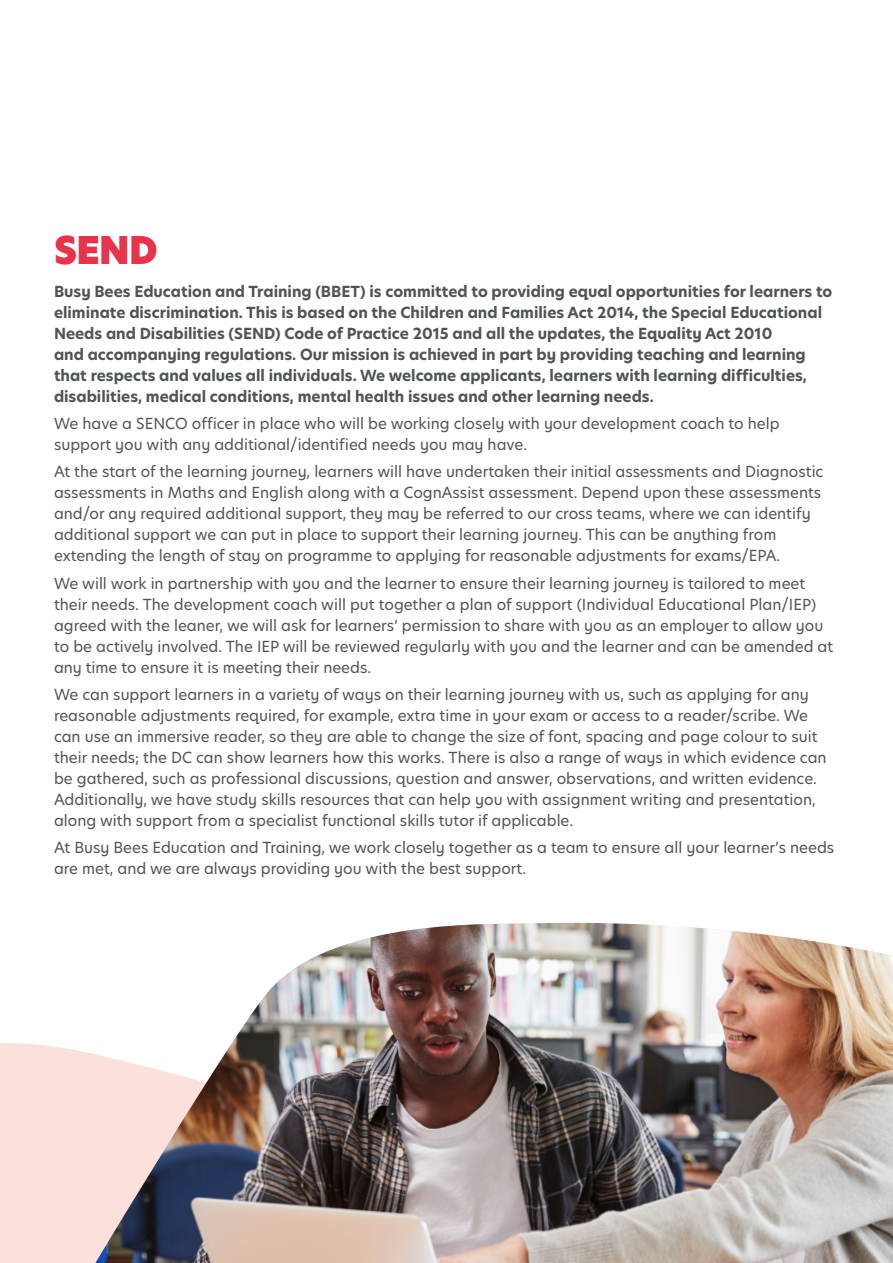
<style>
.page{position:relative;width:893px;height:1263px;background:#fff}
.page>*{position:absolute;margin:0;border:0;box-sizing:border-box;transform-origin:0 0}
.t1{font:37.5px "Hero Junior Super";color:#e7344a}
.t2{font:15px/21px "Hero Junior";color:#4f5456}
.t3{font:700 15px/21px "Hero Junior";color:#4f5456}
</style>
<div class="page">
<div style="left:0;top:1043px;width:79px;height:220px;background:#fce0db"></div>
<div style="left:79px;top:1051px;width:16px;height:212px;background:#fce0db"></div>
<img style="left:95px;top:922px;width:798px;height:341px">
<h1 class="t1" style="left:54px;top:224px;width:105px">SEND</h1>
<p class="t3" style="left:54px;top:281px;width:780px">Busy Bees Education and Training (BBET) is committed to providing equal opportunities for learners to eliminate discrimination. This is based on the Children and Families Act 2014, the Special Educational Needs and Disabilities (SEND) Code of Practice 2015 and all the updates, the Equality Act 2010<br>and accompanying regulations. Our mission is achieved in part by providing teaching and learning that respects and values all individuals. We welcome applicants, learners with learning difficulties, disabilities, medical conditions, mental health issues and other learning needs.</p>
<p class="t2" style="left:54px;top:413px;width:727px">We have a SENCO officer in place who will be working closely with your development coach to help support you with any additional/identified needs you may have.</p>
<p class="t2" style="left:54px;top:461px;width:771px">At the start of the learning journey, learners will have undertaken their initial assessments and Diagnostic assessments in Maths and English along with a CognAssist assessment. Depend upon these assessments and/or any required additional support, they may be referred to our cross teams, where we can identify additional support we can put in place to support their learning journey. This can be anything from extending the length of stay on programme to applying for reasonable adjustments for exams/EPA.</p>
<p class="t2" style="left:54px;top:572px;width:781px">We will work in partnership with you and the learner to ensure their learning journey is tailored to meet their needs. The development coach will put together a plan of support (Individual Educational Plan/IEP) agreed with the leaner, we will ask for learners’ permission to share with you as an employer to allow you to be actively involved. The IEP will be reviewed regularly with you and the learner and can be amended at any time to ensure it is meeting their needs.</p>
<p class="t2" style="left:54px;top:683px;width:774px">We can support learners in a variety of ways on their learning journey with us, such as applying for any reasonable adjustments required, for example, extra time in your exam or access to a reader/scribe. We can use an immersive reader, so they are able to change the size of font, spacing and page colour to suit their needs; the DC can show learners how this works. There is also a range of ways in which evidence can be gathered, such as professional discussions, question and answer, observations, and written evidence.<br>Additionally, we have study skills resources that can help you with assignment writing and presentation, along with support from a specialist functional skills tutor if applicable.</p>
<p class="t2" style="left:54px;top:837px;width:782px">At Busy Bees Education and Training, we work closely together as a team to ensure all your learner’s needs are met, and we are always providing you with the best support.</p>
</div>
